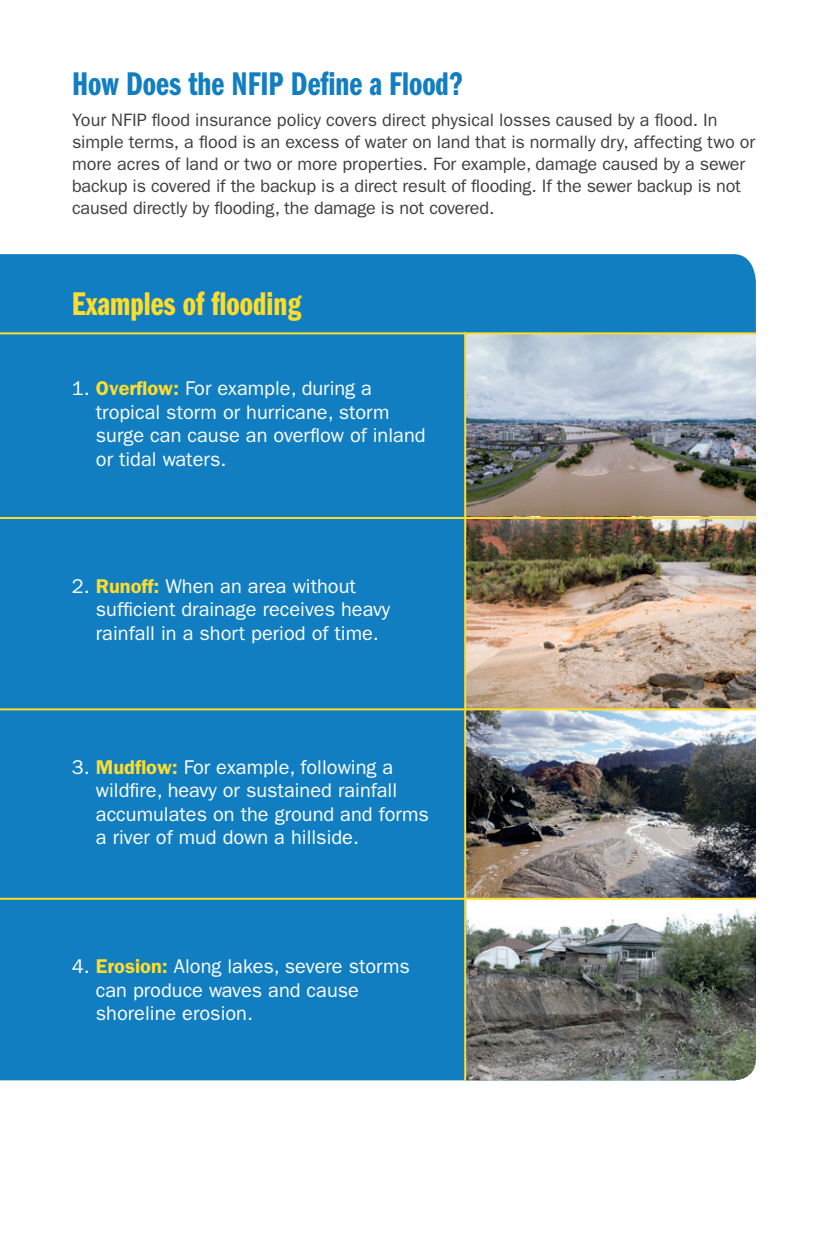
<style>
.page{position:relative;width:828px;height:1260px;background:#fff}
.page>*{position:absolute;margin:0;border:0;box-sizing:border-box;transform-origin:0 0}
.t1{font:34px "ITC Franklin Gothic Std Dm Cp";color:#127ec2}
.t2{font:34px "ITC Franklin Gothic Std Dm Cp";color:#ffdd2b}
.t3{font:20px/23.6px "ITC Franklin Gothic Std";color:#fff}
.t4{font:18px/22px "ITC Franklin Gothic Std";letter-spacing:-.01em;color:#3e3e3f}
.s1{font-weight:600;color:#ffdd2b}
</style>
<div class="page">
<div style="left:0;top:254px;width:756px;height:826px;background:#127ec2"></div>
<img style="left:466px;top:334px;width:290px;height:746px">
<hr style="left:0;top:517px;width:756px;height:2px;background:#ffdd2b">
<hr style="left:0;top:332px;width:756px;height:2px;background:#ffdd2b">
<hr style="left:0;top:708px;width:756px;height:2px;background:#ffdd2b">
<hr style="left:0;top:898px;width:756px;height:2px;background:#ffdd2b">
<hr style="left:464px;top:332px;width:2px;height:748px;background:#ffdd2b">
<p class="t1" style="left:72px;top:65px;width:393px">How Does the NFIP Defne a Flood?</p>
<p class="t4" style="left:72px;top:109px;width:685px">Your NFIP food insurance policy covers direct physical losses caused by a food. In simple terms, a food is an excess of water on land that is normally dry, affecting two or more acres of land or two or more properties. For example, damage caused by a sewer backup is covered if the backup is a direct result of fooding. If the sewer backup is not caused directly by fooding, the damage is not covered.</p>
<p class="t2" style="left:72px;top:285px;width:231px">Examples of fooding</p>
<p class="t3" style="left:96px;top:377px;width:331px;text-indent:-24px">1. <span class="s1">Overfow:</span> For example, during a tropical storm or hurricane, storm surge can cause an overfow of inland or tidal waters.</p>
<p class="t3" style="left:96px;top:575px;width:296px;text-indent:-24px">2. <span class="s1">Runoff:</span> When an area without suffcient drainage receives heavy rainfall in a short period of time.</p>
<p class="t3" style="left:96px;top:755px;width:335px;text-indent:-24px">3. <span class="s1">Mudfow:</span> For example, following a wildfre, heavy or sustained rainfall accumulates on the ground and forms a river of mud down a hillside.</p>
<p class="t3" style="left:96px;top:955px;width:315px;text-indent:-24px">4. <span class="s1">Erosion:</span> Along lakes, severe storms can produce waves and cause shoreline erosion.</p>
</div>
